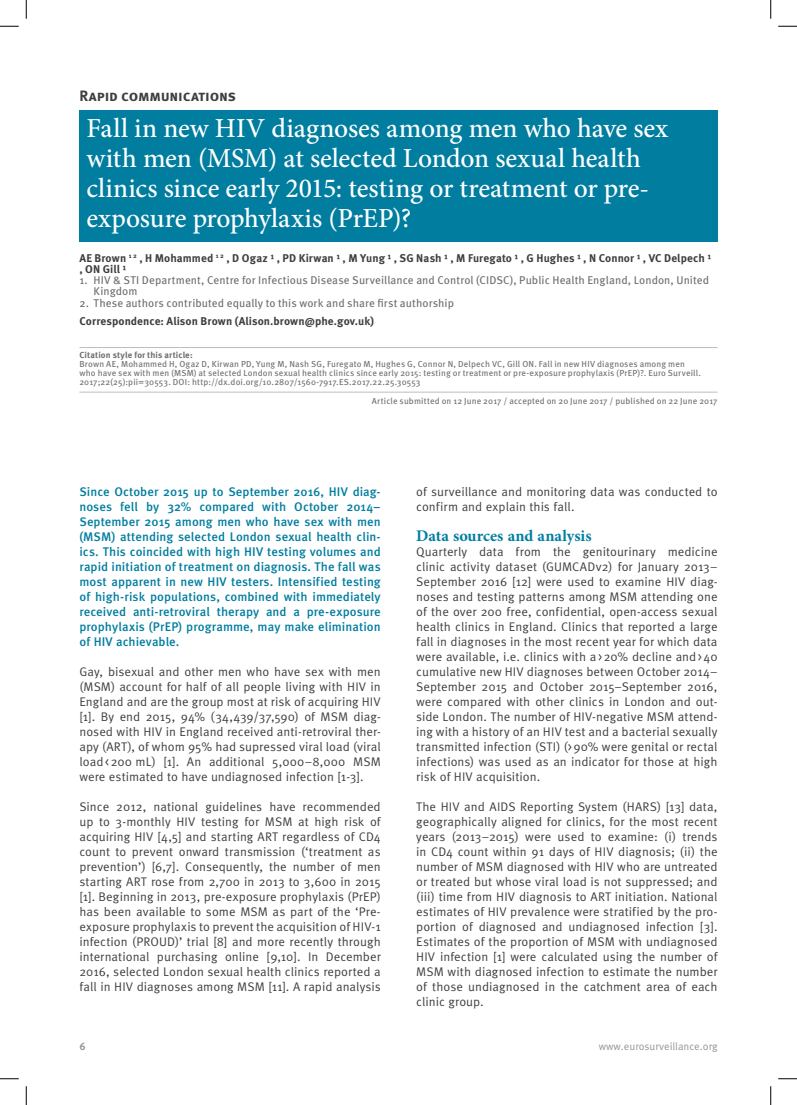
<style>
.page{position:relative;width:797px;height:1105px;background:#fff}
.page>*{position:absolute;margin:0;border:0;box-sizing:border-box;transform-origin:0 0}
.t1{font:500 27.5px/30px "Minion Pro";letter-spacing:-.005em;color:#fff}
.t2{font:700 16.25px "Minion Pro";color:#007d9f}
.t3{font:700 15px "Meta Pro";letter-spacing:-.015em;color:#3e3e3f}
.t4{font:12.5px/15px "Meta Pro";color:#3e3e3f;text-align:justify}
.t5{font:500 12.5px/15px "Meta Pro";color:#007d9f;text-align:justify}
.t6{font:11.25px/11.2px "Meta Pro";letter-spacing:.005em;color:#6c6d70}
.t7{font:700 11.25px/11.2px "Meta Pro";letter-spacing:.01em;color:#3e3e3f}
.t8{font:10.62px "Meta Pro";color:#939598}
.t9{font:700 10.62px "Meta Pro";color:#939598}
.t10{font:8.75px/8.8px "Meta Pro";letter-spacing:.015em;color:#6c6d70}
.t11{font:700 8.75px "Meta Pro";letter-spacing:.015em;color:#6c6d70}
</style>
<div class="page">
<hr style="left:79px;top:347px;width:638px;height:1px;background:#bcbdc0">
<hr style="left:79px;top:392px;width:638px;height:1px;background:#bcbdc0">
<div style="left:79px;top:110px;width:638px;height:131px;background:#007d9f"></div>
<svg style="left:0;top:25px;width:19px;height:2px"></svg>
<svg style="left:778px;top:25px;width:19px;height:2px"></svg>
<svg style="left:0;top:1078px;width:19px;height:1px"></svg>
<svg style="left:778px;top:1078px;width:19px;height:1px"></svg>
<svg style="left:25px;top:0;width:2px;height:19px"></svg>
<svg style="left:25px;top:1086px;width:2px;height:19px"></svg>
<svg style="left:770px;top:0;width:1px;height:19px"></svg>
<svg style="left:770px;top:1086px;width:1px;height:19px"></svg>
<p class="t3" style="left:79px;top:87px;width:158px">Rapid communications</p>
<h1 class="t1" style="left:86px;top:113px;width:583px">Fall in new HIV diagnoses among men who have sex with men (MSM) at selected London sexual health clinics since early 2015: testing or treatment or pre&shy;exposure prophylaxis (PrEP)?</h1>
<p class="t7" style="left:79px;top:252px;width:633px">AE Brown <sup>1</sup> <sup>2</sup> , H Mohammed <sup>1</sup> <sup>2</sup> , D Ogaz ¹ , PD Kirwan ¹ , M Yung ¹ , SG Nash ¹ , M Furegato ¹ , G Hughes ¹ , N Connor ¹ , VC Delpech ¹ , ON Gill ¹</p>
<p class="t6" style="left:94px;top:275px;width:617px;text-indent:-14px">1. HIV &amp; STI Department, Centre for Infectious Disease Surveillance and Control (CIDSC), Public Health England, London, United<br>Kingdom</p>
<p class="t6" style="left:79px;top:297px;width:376px">2. These authors contributed equally to this work and share first authorship</p>
<p class="t7" style="left:79px;top:316px;width:296px">Correspondence: Alison Brown (Alison.brown@phe.gov.uk)</p>
<p class="t11" style="left:79px;top:350px;width:115px">Citation style for this article:</p>
<p class="t10" style="left:79px;top:360px;width:623px">Brown AE, Mohammed H, Ogaz D, Kirwan PD, Yung M, Nash SG, Furegato M, Hughes G, Connor N, Delpech VC, Gill ON. Fall in new HIV diagnoses among men who have sex with men (MSM) at selected London sexual health clinics since early 2015: testing or treatment or pre-exposure prophylaxis (PrEP)?. Euro Surveill.<br>2017;22(25):pii=30553. DOI: http://dx.doi.org/10.2807/1560-7917.ES.2017.22.25.30553</p>
<p class="t10" style="left:372px;top:397px;width:347px">Article submitted on 12 June 2017 / accepted on 20 June 2017 / published on 22 June 2017</p>
<p class="t5" style="left:79px;top:484px;width:303px">Since October 2015 up to September 2016, HIV diag&shy;noses fell by 32% compared with October 2014– September 2015 among men who have sex with men (MSM) attending selected London sexual health clin&shy;ics. This coincided with high HIV testing volumes and rapid initiation of treatment on diagnosis. The fall was most apparent in new HIV testers. Intensified testing of high-risk populations, combined with immediately received anti-retroviral therapy and a pre-exposure prophylaxis (PrEP) programme, may make elimination of HIV achievable.</p>
<p class="t4" style="left:79px;top:664px;width:303px">Gay, bisexual and other men who have sex with men (MSM) account for half of all people living with HIV in England and are the group most at risk of acquiring HIV [1]. By end 2015, 94% (34,439/37,590) of MSM diag&shy;nosed with HIV in England received anti-retroviral ther&shy;apy (ART), of whom 95% had supressed viral load (viral load&lt;200 mL) [1]. An additional 5,000–8,000 MSM were estimated to have undiagnosed infection [1-3].</p>
<p class="t4" style="left:79px;top:799px;width:303px">Since 2012, national guidelines have recommended up to 3-monthly HIV testing for MSM at high risk of acquiring HIV [4,5] and starting ART regardless of CD4 count to prevent onward transmission (‘treatment as prevention’) [6,7]. Consequently, the number of men starting ART rose from 2,700 in 2013 to 3,600 in 2015 [1]. Beginning in 2013, pre-exposure prophylaxis (PrEP) has been available to some MSM as part of the ‘Pre&shy;exposure prophylaxis to prevent the acquisition of HIV-1 infection (PROUD)’ trial [8] and more recently through international purchasing online [9,10]. In December 2016, selected London sexual health clinics reported a fall in HIV diagnoses among MSM [11]. A rapid analysis</p>
<p class="t4" style="left:416px;top:484px;width:303px">of surveillance and monitoring data was conducted to confirm and explain this fall.</p>
<h2 class="t2" style="left:416px;top:524px;width:177px">Data sources and analysis</h2>
<p class="t4" style="left:416px;top:544px;width:303px">Quarterly data from the genitourinary medicine clinic activity dataset (GUMCADv2) for January 2013– September 2016 [12] were used to examine HIV diag&shy;noses and testing patterns among MSM attending one of the over 200 free, confidential, open-access sexual health clinics in England. Clinics that reported a large fall in diagnoses in the most recent year for which data were available, i.e. clinics with a&gt;20% decline and&gt;40 cumulative new HIV diagnoses between October 2014– September 2015 and October 2015–September 2016, were compared with other clinics in London and out&shy;side London. The number of HIV-negative MSM attend&shy;ing with a history of an HIV test and a bacterial sexually transmitted infection (STI) (&gt;90% were genital or rectal infections) was used as an indicator for those at high risk of HIV acquisition.</p>
<p class="t4" style="left:416px;top:799px;width:303px">The HIV and AIDS Reporting System (HARS) [13] data, geographically aligned for clinics, for the most recent years (2013–2015) were used to examine: (i) trends in CD4 count within 91 days of HIV diagnosis; (ii) the number of MSM diagnosed with HIV who are untreated or treated but whose viral load is not suppressed; and (iii) time from HIV diagnosis to ART initiation. National estimates of HIV prevalence were stratified by the pro&shy;portion of diagnosed and undiagnosed infection [3].<br>Estimates of the proportion of MSM with undiagnosed HIV infection [1] were calculated using the number of MSM with diagnosed infection to estimate the number of those undiagnosed in the catchment area of each clinic group.</p>
<p class="t9" style="left:79px;top:1039px;width:8px">6</p>
<p class="t8" style="left:599px;top:1039px;width:120px">www.eurosurveillance.org</p>
</div>
